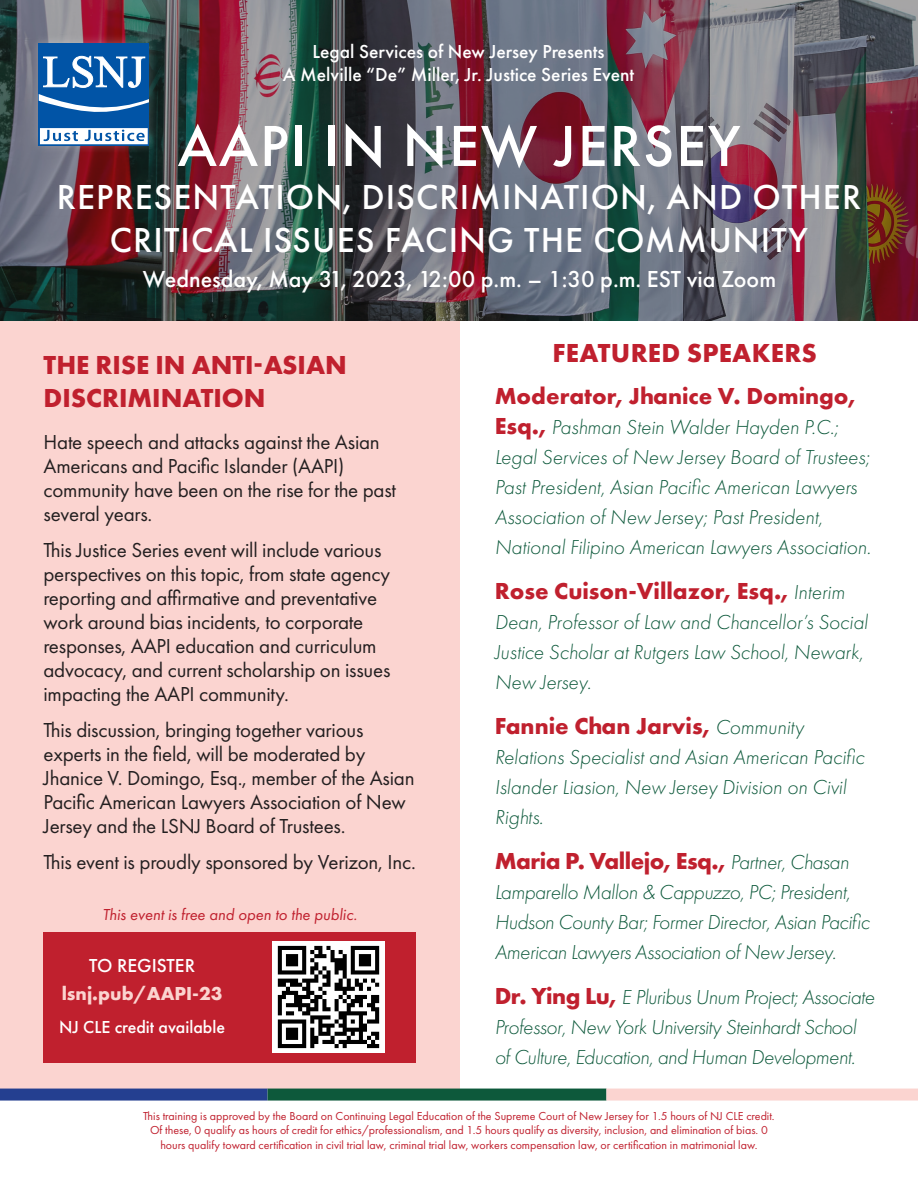
<style>
.page{position:relative;width:918px;height:1188px;background:#fff}
.page>*{position:absolute;margin:0;border:0;box-sizing:border-box;transform-origin:0 0}
.t1{font:500 60px "Futura PT";letter-spacing:.03em;color:#fff}
.t2{font:500 36px/43.2px "Futura PT";letter-spacing:.03em;color:#fff;text-align:center}
.t3{font:700 27px/32.4px "Futura PT";color:#c0202e}
.t4{font:700 24px "Futura PT";color:#c0202e}
.t5{font:500 24px "Futura PT";color:#fff}
.t6{font:700 24px "Futura PT";letter-spacing:-.02em;color:#c0202e}
.t7{font:21px/24px "Futura PT";letter-spacing:-.01em;color:#231f20}
.t8{font:italic 300 21px/30px "Futura PT";color:#0d593b}
.t9{font:italic 300 21px/30px "Futura PT";letter-spacing:-.02em;color:#0d593b}
.t10{font:500 19.5px/23.4px "Futura PT";color:#fff;text-align:center}
.t11{font:700 19.5px "Futura PT";color:#fbd4d0}
.t12{font:500 18px "Futura PT";color:#fff}
.t13{font:italic 16.5px "Futura PT";color:#c0202e}
.t14{font:12px/14.4px "Futura PT";color:#c0202e;text-align:center}
.s1{font-weight:700;font-style:normal;font-size:24px;color:#c0202e}
.s2{font-weight:300;font-style:italic;font-size:21px;color:#0d593b}
</style>
<div class="page">
<div style="left:0;top:320px;width:460px;height:769px;background:#fbd4d0"></div>
<img style="left:0;top:0;width:917px;height:320px">
<div style="left:29px;top:33px;width:130px;height:122px;background:#fff;opacity:.25"></div>
<div style="left:39px;top:43px;width:110px;height:103px;background:#0154a6"></div>
<svg style="left:40px;top:128px;width:108px;height:17px"></svg>
<svg style="left:43px;top:56px;width:102px;height:32px"></svg>
<svg style="left:39px;top:94px;width:110px;height:18px"></svg>
<div style="left:0;top:1089px;width:268px;height:12px;background:#243f90"></div>
<div style="left:268px;top:1089px;width:338px;height:12px;background:#0d593b"></div>
<div style="left:606px;top:1089px;width:312px;height:12px;background:#fbd4d0"></div>
<div style="left:43px;top:932px;width:198px;height:130px;background:#c0202e"></div>
<div style="left:241px;top:932px;width:175px;height:130px;background:#c0202e"></div>
<img style="left:273px;top:941px;width:111px;height:112px">
<p class="t10" style="left:283px;top:40px;width:353px">Legal Services of New Jersey Presents<br>A Melville “De” Miller, Jr. Justice Series Event</p>
<h1 class="t1" style="left:178px;top:110px;width:564px">AAPI IN NEW JERSEY</h1>
<h2 class="t2" style="left:57px;top:176px;width:806px">REPRESENTATION, DISCRIMINATION, AND OTHER<br>CRITICAL ISSUES FACING THE COMMUNITY</h2>
<p class="t5" style="left:143px;top:264px;width:635px">Wednesday, May 31, 2023, 12:00 p.m. – 1:30 p.m. EST via Zoom</p>
<p class="t3" style="left:44px;top:349px;width:305px">THE RISE IN ANTI-ASIAN<br>DISCRIMINATION</p>
<p class="t7" style="left:43px;top:430px;width:354px">Hate speech and attacks against the Asian Americans and Pacific Islander (AAPI) community have been on the rise for the past several years.</p>
<p class="t7" style="left:43px;top:538px;width:348px">This Justice Series event will include various perspectives on this topic, from state agency reporting and affirmative and preventative work around bias incidents, to corporate responses, AAPI education and curriculum advocacy, and current scholarship on issues impacting the AAPI community.</p>
<p class="t7" style="left:43px;top:718px;width:373px">This discussion, bringing together various experts in the field, will be moderated by Jhanice V. Domingo, Esq., member of the Asian Pacific American Lawyers Association of New Jersey and the LSNJ Board of Trustees.</p>
<p class="t7" style="left:43px;top:850px;width:374px">This event is proudly sponsored by Verizon, Inc.</p>
<p class="t13" style="left:102px;top:904px;width:256px">This event is free and open to the public.</p>
<p class="t10" style="left:89px;top:954px;width:107px">TO REGISTER</p>
<p class="t11" style="left:62px;top:981px;width:162px">lsnj.pub/AAPI-23</p>
<p class="t12" style="left:59px;top:1016px;width:168px">NJ CLE credit available</p>
<p class="t3" style="left:553px;top:336px;width:266px">FEATURED SPEAKERS</p>
<p class="t4" style="left:495px;top:381px;width:363px">Moderator, Jhanice V. Domingo,</p>
<p class="t8" style="left:495px;top:412px;width:378px"><span class="s1">Esq.,</span> Pashman Stein Walder Hayden P.C.; Legal Services of New Jersey Board of Trustees; Past President, Asian Pacific American Lawyers Association of New Jersey; Past President, National Filipino American Lawyers Association.</p>
<p class="t4" style="left:495px;top:576px;width:352px">Rose Cuison-Villazor, Esq., <span class="s2">Interim</span></p>
<p class="t8" style="left:495px;top:607px;width:375px">Dean, Professor of Law and Chancellor’s Social<br>Justice Scholar at Rutgers Law School, Newark,<br>New Jersey.</p>
<p class="t4" style="left:495px;top:711px;width:311px">Fannie Chan Jarvis, <span class="s2">Community</span></p>
<p class="t8" style="left:495px;top:742px;width:371px">Relations Specialist and Asian American Pacific<br>Islander Liasion, New Jersey Division on Civil<br>Rights.</p>
<p class="t6" style="left:495px;top:846px;width:356px">Maria P. Vallejo, Esq., <span class="s2">Partner, Chasan</span></p>
<p class="t9" style="left:495px;top:877px;width:377px">Lamparello Mallon &amp; Cappuzzo, PC; President,<br>Hudson County Bar; Former Director, Asian Pacific<br>American Lawyers Association of New Jersey.</p>
<p class="t9" style="left:495px;top:982px;width:382px"><span class="s1">Dr. Ying Lu,</span> E Pluribus Unum Project; Associate<br>Professor, New York University Steinhardt School of Culture, Education, and Human Development.</p>
<p class="t14" style="left:143px;top:1108px;width:633px">This training is approved by the Board on Continuing Legal Education of the Supreme Court of New Jersey for 1.5 hours of NJ CLE credit.<br>Of these, 0 qualify as hours of credit for ethics/professionalism, and 1.5 hours qualify as diversity, inclusion, and elimination of bias. 0 hours qualify toward certification in civil trial law, criminal trial law, workers compensation law, or certification in matrimonial law.</p>
</div>
